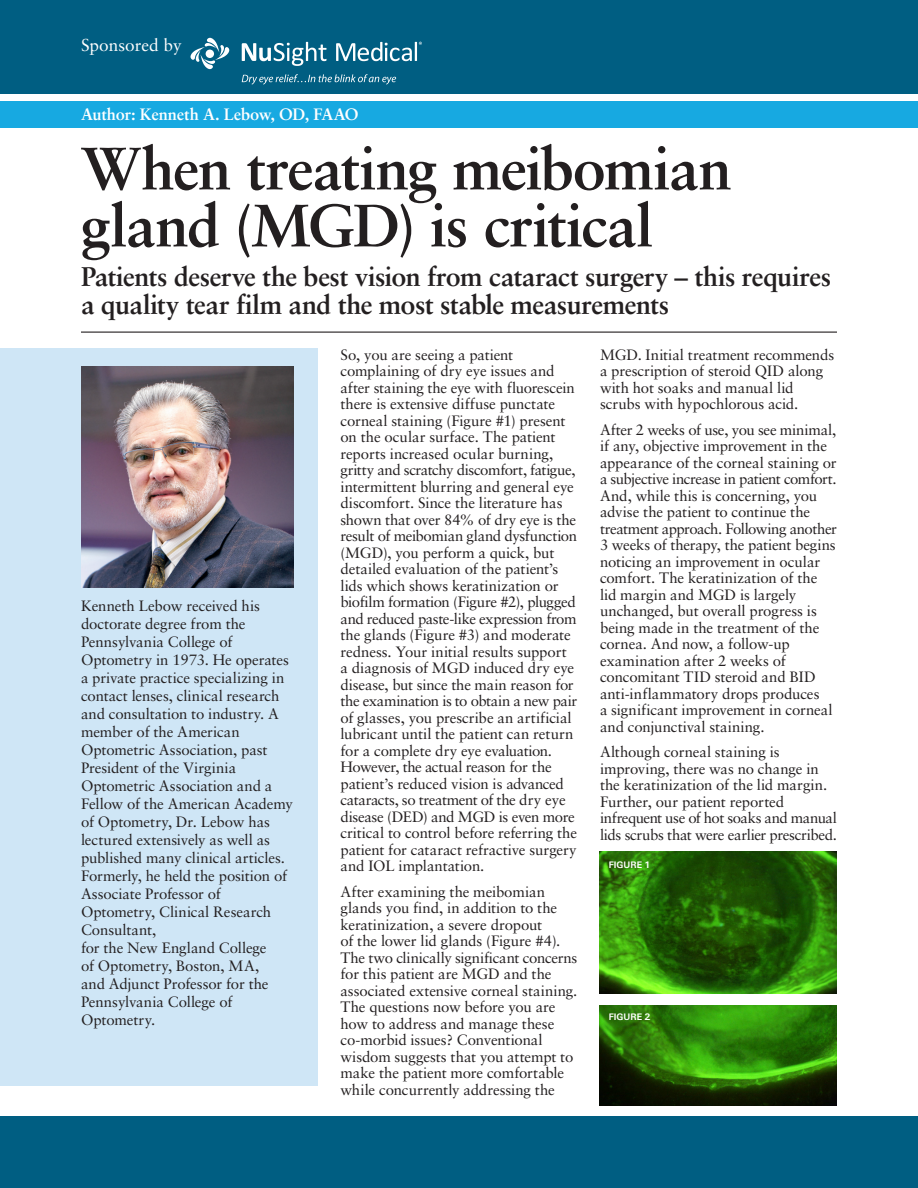
<style>
.page{position:relative;width:918px;height:1188px;background:#fff}
.page>*{position:absolute;margin:0;border:0;box-sizing:border-box;transform-origin:0 0}
.t1{font:700 60px/57px "Sabon";letter-spacing:-.02em;color:#231f20}
.t2{font:700 27px/28.5px "Sabon";letter-spacing:-.02em;color:#231f20}
.t3{font:17.25px "Sabon";color:#fff}
.t4{font:700 16.5px "Sabon";letter-spacing:-.01em;color:#fff}
.t5{font:15px/16.5px "Sabon";letter-spacing:-.01em;color:#231f20}
.t6{font:9.75px "U65";color:#fff}
</style>
<div class="page">
<div style="left:0;top:0;width:918px;height:94px;background:#005e82"></div>
<div style="left:0;top:101px;width:918px;height:27px;background:#17a9e1"></div>
<svg style="left:190px;top:38px;width:39px;height:31px"></svg>
<svg style="left:242px;top:74px;width:154px;height:11px"></svg>
<svg style="left:242px;top:42px;width:85px;height:24px"></svg>
<svg style="left:336px;top:42px;width:86px;height:19px"></svg>
<hr style="left:81px;top:332px;width:756px;height:1px;background:#231f20">
<div style="left:0;top:1116px;width:918px;height:72px;background:#005e82"></div>
<div style="left:0;top:348px;width:317px;height:738px;background:#cfe6f6"></div>
<img style="left:81px;top:367px;width:212px;height:221px">
<img style="left:599px;top:1005px;width:238px;height:100px">
<img style="left:599px;top:852px;width:237px;height:141px">
<p class="t3" style="left:81px;top:35px;width:102px">Sponsored by</p>
<p class="t4" style="left:81px;top:104px;width:279px">Author: Kenneth A. Lebow, OD, FAAO</p>
<p class="t1" style="left:81px;top:139px;width:652px">When treating meibomian gland (MGD) is critical</p>
<p class="t2" style="left:81px;top:261px;width:752px">Patients deserve the best vision from cataract surgery – this requires a quality tear film and the most stable measurements</p>
<p class="t5" style="left:81px;top:596px;width:214px;line-height:18px">Kenneth Lebow received his doctorate degree from the<br>Pennsylvania College of<br>Optometry in 1973. He operates a private practice specializing in contact lenses, clinical research and consultation to industry. A member of the American<br>Optometric Association, past<br>President of the Virginia<br>Optometric Association and a<br>Fellow of the American Academy of Optometry, Dr. Lebow has lectured extensively as well as published many clinical articles.<br>Formerly, he held the position of<br>Associate Professor of<br>Optometry, Clinical Research<br>Consultant,<br>for the New England College<br>of Optometry, Boston, MA,<br>and Adjunct Professor for the<br>Pennsylvania College of<br>Optometry.</p>
<p class="t5" style="left:340px;top:346px;width:238px">So, you are seeing a patient complaining of dry eye issues and after staining the eye with fluorescein there is extensive diffuse punctate corneal staining (Figure #1) present on the ocular surface. The patient reports increased ocular burning, gritty and scratchy discomfort, fatigue, intermittent blurring and general eye discomfort. Since the literature has shown that over 84% of dry eye is the result of meibomian gland dysfunction (MGD), you perform a quick, but detailed evaluation of the patient’s lids which shows keratinization or biofilm formation (Figure #2), plugged and reduced paste-like expression from the glands (Figure #3) and moderate redness. Your initial results support a diagnosis of MGD induced dry eye disease, but since the main reason for the examination is to obtain a new pair of glasses, you prescribe an artificial lubricant until the patient can return for a complete dry eye evaluation.<br>However, the actual reason for the patient’s reduced vision is advanced cataracts, so treatment of the dry eye disease (DED) and MGD is even more critical to control before referring the patient for cataract refractive surgery and IOL implantation.</p>
<p class="t5" style="left:340px;top:883px;width:238px">After examining the meibomian glands you find, in addition to the keratinization, a severe dropout<br>of the lower lid glands (Figure #4).<br>The two clinically significant concerns for this patient are MGD and the associated extensive corneal staining.<br>The questions now before you are how to address and manage these co-morbid issues? Conventional wisdom suggests that you attempt to make the patient more comfortable while concurrently addressing the</p>
<p class="t5" style="left:600px;top:346px;width:236px">MGD. Initial treatment recommends a prescription of steroid QID along with hot soaks and manual lid scrubs with hypochlorous acid.</p>
<p class="t5" style="left:600px;top:421px;width:238px">After 2 weeks of use, you see minimal, if any, objective improvement in the appearance of the corneal staining or a subjective increase in patient comfort.<br>And, while this is concerning, you advise the patient to continue the treatment approach. Following another 3 weeks of therapy, the patient begins noticing an improvement in ocular comfort. The keratinization of the lid margin and MGD is largely unchanged, but overall progress is being made in the treatment of the cornea. And now, a follow-up examination after 2 weeks of concomitant TID steroid and BID anti-inflammatory drops produces<br>a significant improvement in corneal and conjunctival staining.</p>
<p class="t5" style="left:600px;top:743px;width:238px">Although corneal staining is improving, there was no change in the keratinization of the lid margin.<br>Further, our patient reported infrequent use of hot soaks and manual lids scrubs that were earlier prescribed.</p>
<p class="t6" style="left:609px;top:859px;width:43px">FIGURE 1</p>
<p class="t6" style="left:609px;top:1010px;width:43px">FIGURE 2</p>
</div>
